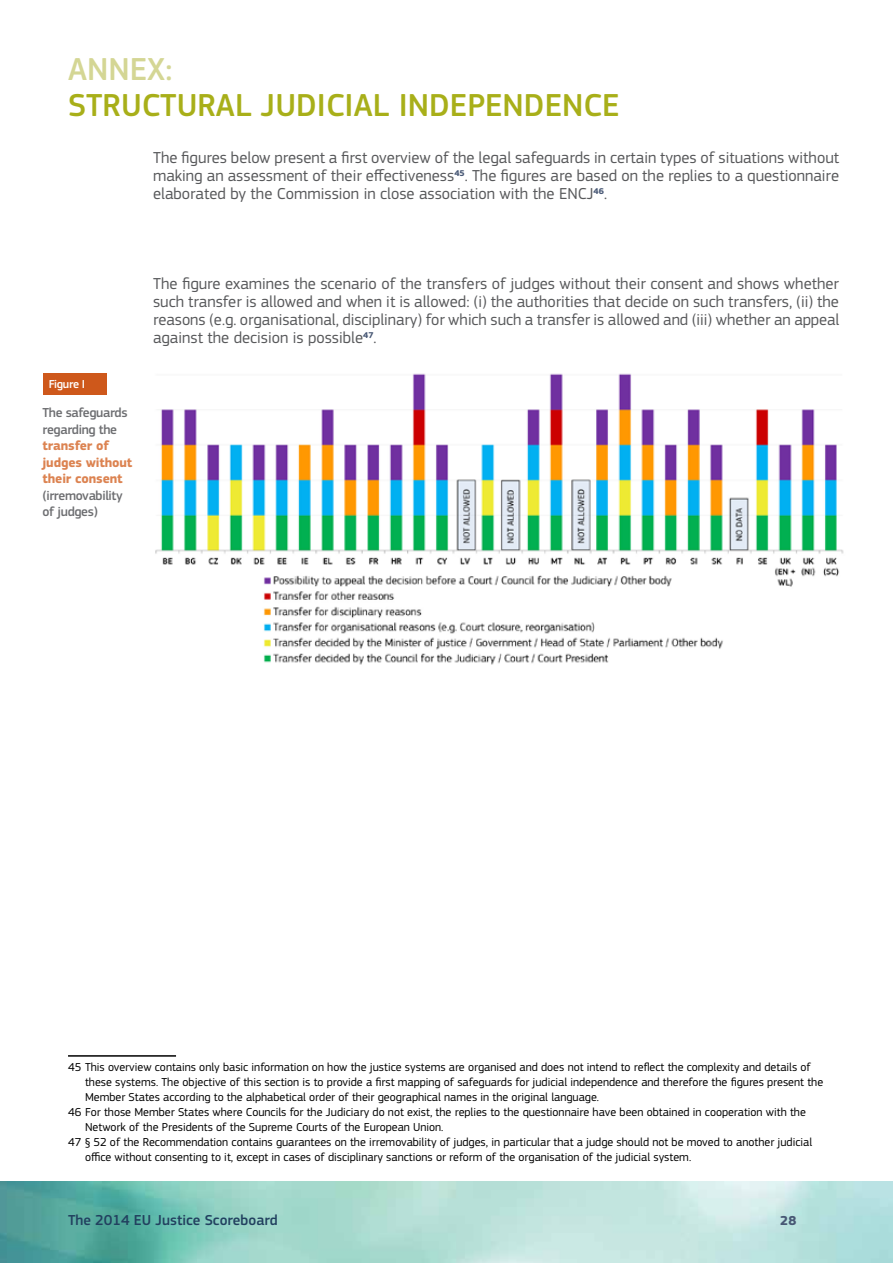
<style>
.page{position:relative;width:893px;height:1263px;background:#fff}
.page>*{position:absolute;margin:0;border:0;box-sizing:border-box;transform-origin:0 0}
.t1{font:500 33px "EC Square Sans Pro";color:#a8af19}
.t2{font:500 33px "EC Square Sans Pro";color:#d4d694}
.t3{font:16.5px/18px "EC Square Sans Pro";color:#58595b;text-align:justify}
.t4{font:500 15px "EC Square Sans Pro";color:#22405f}
.t5{font:500 13.5px/16.5px "EC Square Sans Pro";letter-spacing:-.025em;color:#6d6e71}
.t6{font:700 13.5px/16.5px "EC Square Sans Pro";letter-spacing:-.01em;color:#dc8351}
.t7{font:700 13.5px "EC Square Sans Pro";color:#485875}
.t8{font:12px "EC Square Sans Pro";color:#000}
.t9{font:500 12px "EC Square Sans Pro";letter-spacing:-.025em;color:#fff}
</style>
<div class="page">
<img style="left:0;top:1181px;width:893px;height:82px">
<hr style="left:68px;top:1055px;width:108px;height:2px;background:#000">
<div style="left:43px;top:373px;width:64px;height:22px;background:#ce581b"></div>
<img style="left:155px;top:373px;width:689px;height:292px">
<h1 class="t2" style="left:68px;top:50px;width:106px">ANNEX:</h1>
<h1 class="t1" style="left:68px;top:86px;width:553px">STRUCTURAL JUDICIAL INDEPENDENCE</h1>
<p class="t3" style="left:153px;top:149px;width:687px">The figures below present a first overview of the legal safeguards in certain types of situations without making an assessment of their effectiveness<sup>45</sup>. The figures are based on the replies to a questionnaire elaborated by the Commission in close association with the ENCJ<sup>46</sup>.</p>
<p class="t9" style="left:49px;top:377px;width:38px">Figure I</p>
<p class="t5" style="left:43px;top:405px;width:87px">The safeguards regarding the</p>
<p class="t6" style="left:43px;top:438px;width:91px">transfer of judges without their consent</p>
<p class="t5" style="left:43px;top:487px;width:82px">(irremovability of judges)</p>
<p class="t3" style="left:153px;top:275px;width:688px">The figure examines the scenario of the transfers of judges without their consent and shows whether such transfer is allowed and when it is allowed: (i) the authorities that decide on such transfers, (ii) the reasons (e.g. organisational, disciplinary) for which such a transfer is allowed and (iii) whether an appeal against the decision is possible<sup>47</sup>.</p>
<p class="t8" style="left:68px;top:1060px;width:744px">45 This overview contains only basic information on how the justice systems are organised and does not intend to reflect the complexity and details of</p>
<p class="t8" style="left:85px;top:1075px;width:740px">these systems. The objective of this section is to provide a first mapping of safeguards for judicial independence and therefore the figures present the</p>
<p class="t8" style="left:85px;top:1090px;width:516px">Member States according to the alphabetical order of their geographical names in the original language.</p>
<p class="t8" style="left:68px;top:1105px;width:739px">46 For those Member States where Councils for the Judiciary do not exist, the replies to the questionnaire have been obtained in cooperation with the</p>
<p class="t8" style="left:85px;top:1120px;width:360px">Network of the Presidents of the Supreme Courts of the European Union.</p>
<p class="t8" style="left:68px;top:1135px;width:746px">47 § 52 of the Recommendation contains guarantees on the irremovability of judges, in particular that a judge should not be moved to another judicial</p>
<p class="t8" style="left:85px;top:1150px;width:608px">office without consenting to it, except in cases of disciplinary sanctions or reform of the organisation of the judicial system.</p>
<p class="t4" style="left:68px;top:1212px;width:211px">The 2014 EU Justice Scoreboard</p>
<p class="t7" style="left:780px;top:1213px;width:18px">28</p>
</div>
